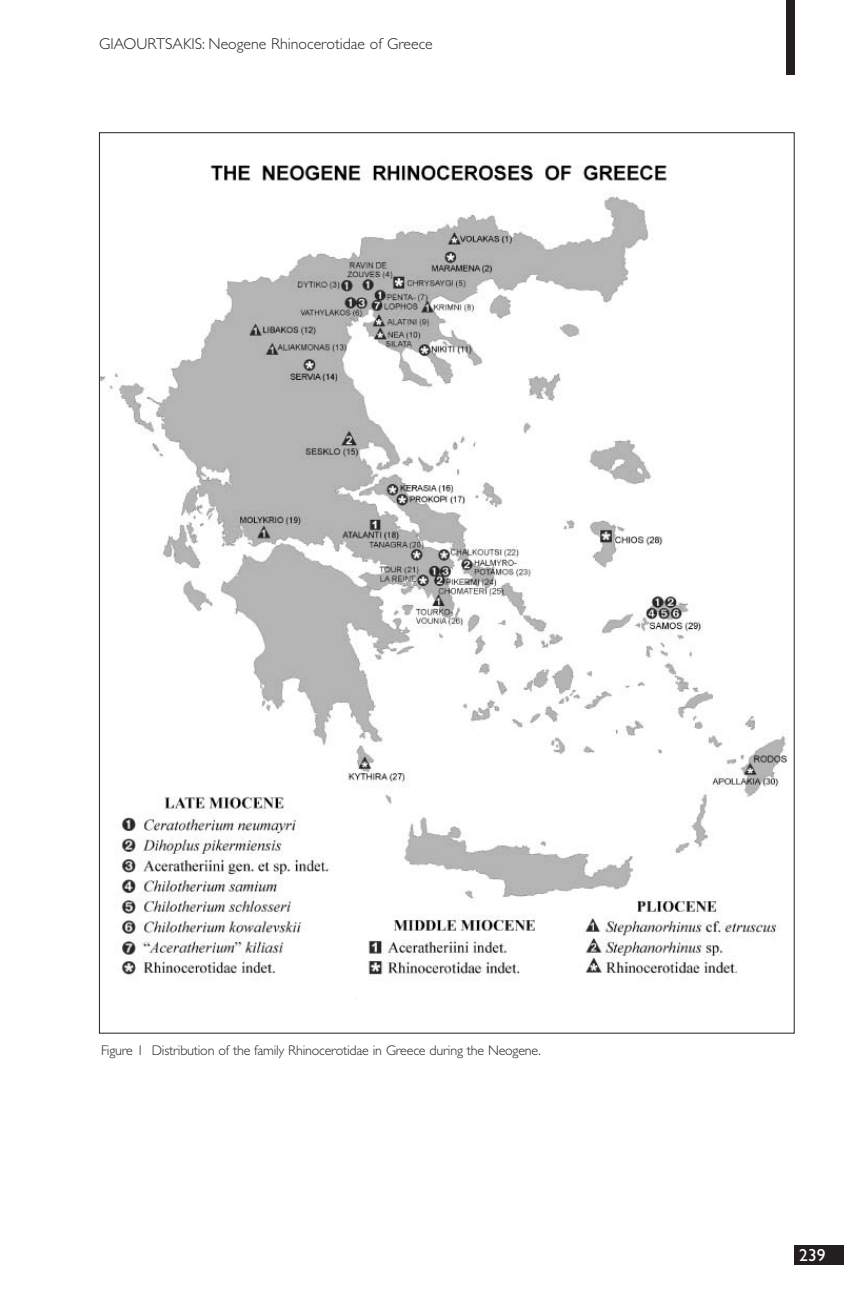
<style>
.page{position:relative;width:844px;height:1315px;background:#fff}
.page>*{position:absolute;margin:0;border:0;box-sizing:border-box;transform-origin:0 0}
.t1{font:17.5px "Gill Sans";color:#fff}
.t2{font:300 15.75px "Gill Sans";color:#231f20}
.t3{font:300 14px "Gill Sans";letter-spacing:-.015em;color:#231f20}
</style>
<div class="page">
<div style="left:785px;top:0;width:9px;height:74px;background:#231f20"></div>
<div style="left:794px;top:1245px;width:49px;height:20px;background:#231f20"></div>
<img style="left:101px;top:164px;width:687px;height:817px">
<p class="t2" style="left:99px;top:35px;width:335px">GIAOURTSAKIS: Neogene Rhinocerotidae of Greece</p>
<p class="t3" style="left:101px;top:1042px;width:441px">Figure 1 Distribution of the family Rhinocerotidae in Greece during the Neogene.</p>
<p class="t1" style="left:799px;top:1245px;width:28px">239</p>
</div>
